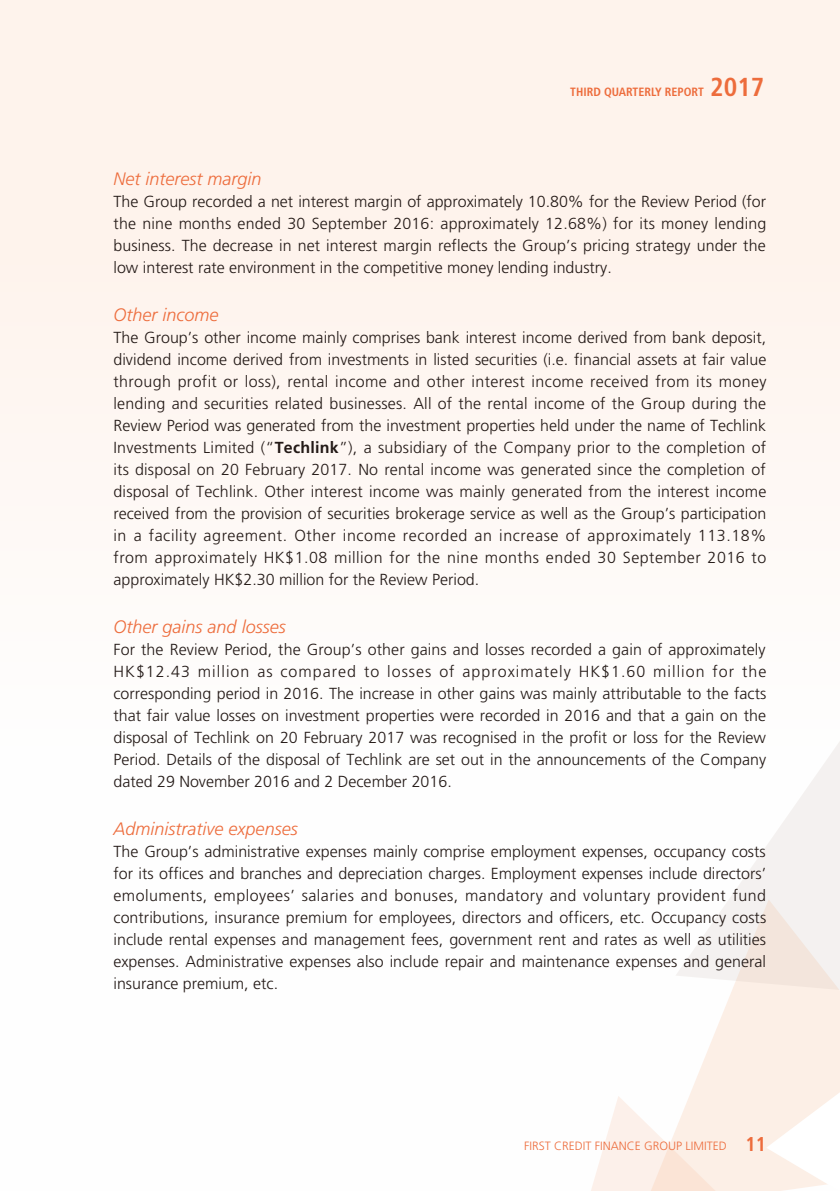
<style>
.page{position:relative;width:840px;height:1191px;background:#fff}
.page>*{position:absolute;margin:0;border:0;box-sizing:border-box;transform-origin:0 0}
.t1{font:italic 300 18px "Frutiger LT Std";color:#ed6c3c}
.t2{font:300 16px/22px "Frutiger LT Std";color:#231916;text-align:justify}
.t3{font:300 12px "Frutiger LT Std";color:#ed6c3c}
.t4{font:700 condensed 12px "Frutiger LT Std";color:#ed6c3c}
.s1{font-size:26px}
.s2{font-weight:700}
.s3{font-weight:700;font-stretch:condensed;font-size:20px}
</style>
<div class="page">
<div style="left:0;top:0;width:839px;height:1191px;background:#fef9f7"></div>
<div style="left:721px;top:1001px;width:118px;height:18px;background:#fcefe6"></div>
<svg style="left:591px;top:1019px;width:248px;height:172px"></svg>
<svg style="left:728px;top:899px;width:111px;height:102px"></svg>
<p class="t4" style="left:570px;top:85px;width:195px">THIRD QUARTERLY REPORT <span class="s1">2017</span></p>
<p class="t1" style="left:113px;top:169px;width:149px">Net interest margin</p>
<p class="t2" style="left:113px;top:191px;width:654px">The Group recorded a net interest margin of approximately 10.80% for the Review Period (for the nine months ended 30 September 2016: approximately 12.68%) for its money lending business. The decrease in net interest margin reflects the Group’s pricing strategy under the low interest rate environment in the competitive money lending industry.</p>
<p class="t1" style="left:113px;top:305px;width:106px">Other income</p>
<p class="t2" style="left:113px;top:327px;width:654px">The Group’s other income mainly comprises bank interest income derived from bank deposit, dividend income derived from investments in listed securities (i.e. financial assets at fair value through profit or loss), rental income and other interest income received from its money lending and securities related businesses. All of the rental income of the Group during the Review Period was generated from the investment properties held under the name of Techlink Investments Limited (“<span class="s2">Techlink</span>”), a subsidiary of the Company prior to the completion of its disposal on 20 February 2017. No rental income was generated since the completion of disposal of Techlink. Other interest income was mainly generated from the interest income received from the provision of securities brokerage service as well as the Group’s participation in a facility agreement. Other income recorded an increase of approximately 113.18% from approximately HK$1.08 million for the nine months ended 30 September 2016 to approximately HK$2.30 million for the Review Period.</p>
<p class="t1" style="left:113px;top:617px;width:174px">Other gains and losses</p>
<p class="t2" style="left:113px;top:639px;width:654px">For the Review Period, the Group’s other gains and losses recorded a gain of approximately HK$12.43 million as compared to losses of approximately HK$1.60 million for the corresponding period in 2016. The increase in other gains was mainly attributable to the facts that fair value losses on investment properties were recorded in 2016 and that a gain on the disposal of Techlink on 20 February 2017 was recognised in the profit or loss for the Review Period. Details of the disposal of Techlink are set out in the announcements of the Company dated 29 November 2016 and 2 December 2016.</p>
<p class="t1" style="left:113px;top:819px;width:185px">Administrative expenses</p>
<p class="t2" style="left:113px;top:841px;width:653px">The Group’s administrative expenses mainly comprise employment expenses, occupancy costs for its offices and branches and depreciation charges. Employment expenses include directors’ emoluments, employees’ salaries and bonuses, mandatory and voluntary provident fund contributions, insurance premium for employees, directors and officers, etc. Occupancy costs include rental expenses and management fees, government rent and rates as well as utilities expenses. Administrative expenses also include repair and maintenance expenses and general insurance premium, etc.</p>
<p class="t3" style="left:523px;top:1139px;width:243px">FIRST CREDIT FINANCE GROUP LIMITED <span class="s3">11</span></p>
</div>
